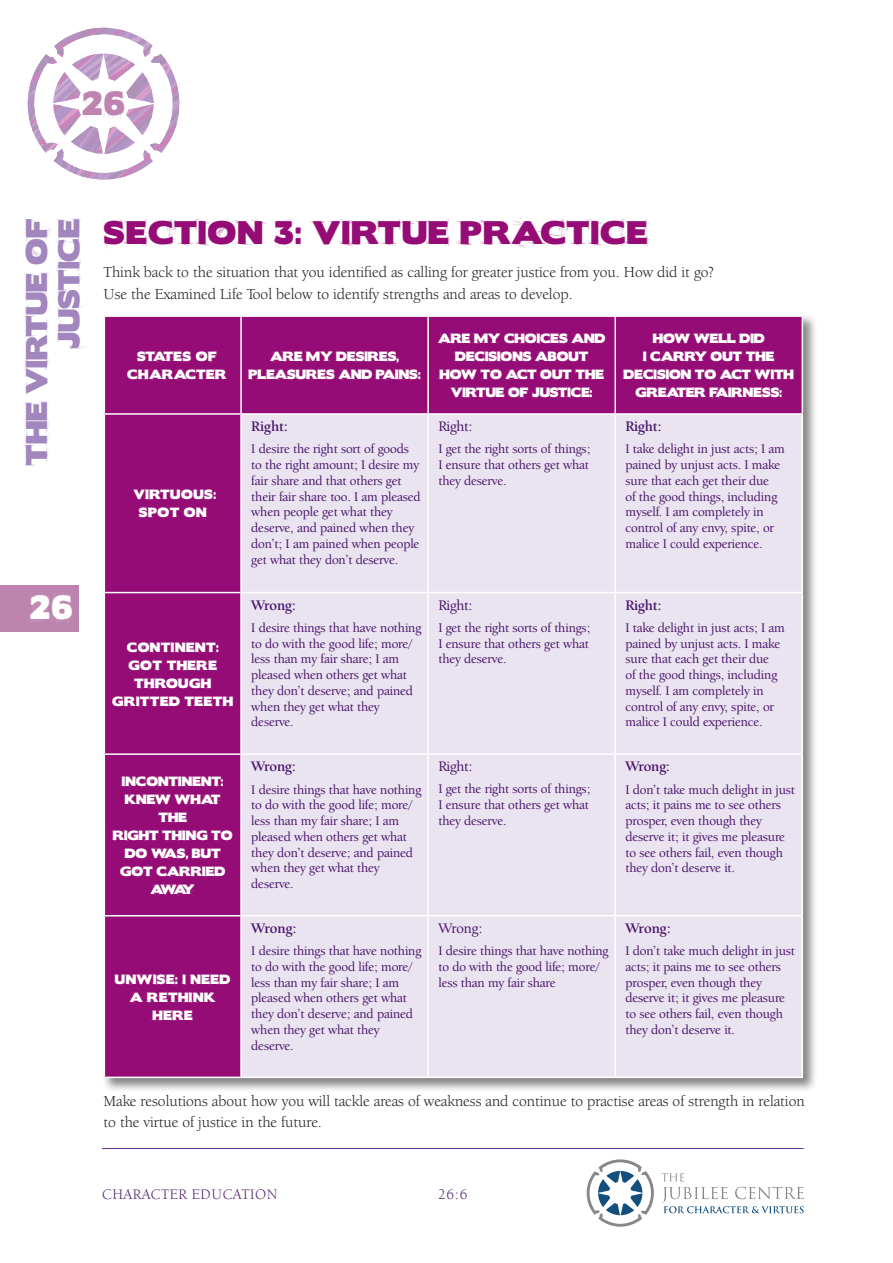
<style>
.page{position:relative;width:893px;height:1263px;background:#fff}
.page>*{position:absolute;margin:0;border:0;box-sizing:border-box;transform-origin:0 0}
.t1{font:30px "Boris Black Bloxx Dirty";color:#fff}
.t2{font:30px "Boris Black Bloxx Dirty";color:#bd84af}
.I_Session___LP{font:29.25px "Boris Black Bloxx Dirty";letter-spacing:.04em;color:#960c76}
.t3{font:27px/32.4px "Boris Black Bloxx Dirty";letter-spacing:-.01em;color:#a286be;text-align:right}
.I_body_-_no_indent{font:15.75px/21.8px "Berkeley Oldstyle IT Cby BT";color:#231f20}
.TT_table_body_purple{font:700 15px "Berkeley Oldstyle IT Cby BT";letter-spacing:-.01em;color:#481269}
.TT_table_body_purple-2{font:500 15px "Berkeley Oldstyle IT Cby BT";letter-spacing:-.02em;color:#481269}
.t4{font:15px "Berkeley Oldstyle IT Cby BT";letter-spacing:.04em;color:#522671}
.TT_table_body_purple-3{font:500 13.5px/15.8px "Berkeley Oldstyle IT Cby BT";letter-spacing:-.01em;color:#481269}
.TT_Table_title{font:12px/18px "Boris Black Bloxx Dirty";color:#fff;text-align:center}
.TT_Table_title-2{font:12px/18px "Boris Black Bloxx Dirty";letter-spacing:.04em;color:#fff;text-align:center}
.I_Body_Text_LP{font:12px/18px "Boris Black Bloxx Dirty";letter-spacing:.04em;color:#fff;text-align:center}
</style>
<div class="page">
<div style="left:0;top:585px;width:79px;height:46px;background:#bd84af"></div>
<svg style="left:27px;top:28px;width:153px;height:151px"></svg>
<svg style="left:586px;top:1159px;width:218px;height:68px"></svg>
<hr style="left:102px;top:1148px;width:702px;height:1px;background:#652d91">
<div style="left:101px;top:313px;width:717px;height:779px;background:#231f20;opacity:.55"></div>
<div style="left:105px;top:317px;width:135px;height:759px;background:#960c76"></div>
<div style="left:242px;top:317px;width:560px;height:96px;background:#960c76"></div>
<div style="left:242px;top:415px;width:560px;height:661px;background:#eae4f1"></div>
<hr style="left:241px;top:315px;width:187px;height:2px;background:#fff">
<hr style="left:428px;top:315px;width:187px;height:2px;background:#fff">
<hr style="left:615px;top:315px;width:188px;height:2px;background:#fff">
<hr style="left:802px;top:317px;width:1px;height:96px;background:#fff">
<hr style="left:104px;top:315px;width:137px;height:2px;background:#fff">
<hr style="left:104px;top:317px;width:1px;height:96px;background:#fff">
<hr style="left:240px;top:317px;width:2px;height:96px;background:#fff">
<hr style="left:427px;top:317px;width:2px;height:96px;background:#fff">
<hr style="left:614px;top:317px;width:2px;height:96px;background:#fff">
<hr style="left:104px;top:413px;width:137px;height:2px;background:#fff">
<hr style="left:104px;top:415px;width:1px;height:177px;background:#fff">
<hr style="left:241px;top:413px;width:187px;height:2px;background:#fff">
<hr style="left:240px;top:415px;width:2px;height:177px;background:#fff">
<hr style="left:428px;top:413px;width:187px;height:2px;background:#fff">
<hr style="left:427px;top:415px;width:2px;height:177px;background:#fff">
<hr style="left:615px;top:413px;width:188px;height:2px;background:#fff">
<hr style="left:614px;top:415px;width:2px;height:177px;background:#fff">
<hr style="left:802px;top:415px;width:1px;height:177px;background:#fff">
<hr style="left:104px;top:592px;width:137px;height:1px;background:#fff">
<hr style="left:104px;top:593px;width:1px;height:160px;background:#fff">
<hr style="left:241px;top:592px;width:187px;height:1px;background:#fff">
<hr style="left:240px;top:593px;width:2px;height:160px;background:#fff">
<hr style="left:428px;top:592px;width:187px;height:1px;background:#fff">
<hr style="left:427px;top:593px;width:2px;height:160px;background:#fff">
<hr style="left:615px;top:592px;width:188px;height:1px;background:#fff">
<hr style="left:614px;top:593px;width:2px;height:160px;background:#fff">
<hr style="left:802px;top:593px;width:1px;height:160px;background:#fff">
<hr style="left:104px;top:753px;width:137px;height:2px;background:#fff">
<hr style="left:104px;top:755px;width:1px;height:160px;background:#fff">
<hr style="left:241px;top:753px;width:187px;height:2px;background:#fff">
<hr style="left:240px;top:755px;width:2px;height:160px;background:#fff">
<hr style="left:428px;top:753px;width:187px;height:2px;background:#fff">
<hr style="left:427px;top:755px;width:2px;height:160px;background:#fff">
<hr style="left:615px;top:753px;width:188px;height:2px;background:#fff">
<hr style="left:614px;top:755px;width:2px;height:160px;background:#fff">
<hr style="left:802px;top:755px;width:1px;height:160px;background:#fff">
<hr style="left:104px;top:915px;width:137px;height:1px;background:#fff">
<hr style="left:104px;top:916px;width:1px;height:160px;background:#fff">
<hr style="left:241px;top:915px;width:187px;height:1px;background:#fff">
<hr style="left:240px;top:916px;width:2px;height:160px;background:#fff">
<hr style="left:428px;top:915px;width:187px;height:1px;background:#fff">
<hr style="left:427px;top:916px;width:2px;height:160px;background:#fff">
<hr style="left:615px;top:915px;width:188px;height:1px;background:#fff">
<hr style="left:614px;top:916px;width:2px;height:160px;background:#fff">
<hr style="left:802px;top:916px;width:1px;height:160px;background:#fff">
<hr style="left:104px;top:1076px;width:137px;height:2px;background:#fff">
<hr style="left:241px;top:1076px;width:187px;height:2px;background:#fff">
<hr style="left:428px;top:1076px;width:187px;height:2px;background:#fff">
<hr style="left:615px;top:1076px;width:188px;height:2px;background:#fff">
<h1 class="t2" style="left:82px;top:87px;width:44px">26</h1>
<h3 class="t3" style="left:22px;top:466px;width:252px;rotate:-90deg">THE VIRTUE OF<br>JUSTICE</h3>
<h1 class="t1" style="left:30px;top:591px;width:44px">26</h1>
<p class="I_Session___LP" style="left:104px;top:217px;width:546px">SECTION 3: VIRTUE PRACTICE</p>
<p class="I_body_-_no_indent" style="left:104px;top:261px;width:612px">Think back to the situation that you identified as calling for greater justice from you. How did it go?<br>Use the Examined Life Tool below to identify strengths and areas to develop.</p>
<p class="I_Body_Text_LP" style="left:127px;top:348px;width:101px">STATES OF<br>CHARACTER</p>
<p class="TT_Table_title" style="left:249px;top:348px;width:174px">ARE MY DESIRES,<br>PLEASURES AND PAINS:</p>
<p class="TT_Table_title-2" style="left:134px;top:486px;width:84px">VIRTUOUS:<br>SPOT ON</p>
<p class="TT_Table_title-2" style="left:112px;top:638px;width:122px">CONTINENT:<br>GOT THERE<br>THROUGH<br>GRITTED TEETH</p>
<p class="TT_Table_title" style="left:113px;top:773px;width:121px">INCONTINENT:<br>KNEW WHAT<br>THE<br>RIGHT THING TO<br>DO WAS, BUT<br>GOT CARRIED<br>AW AY</p>
<p class="TT_Table_title-2" style="left:115px;top:970px;width:117px">UNWISE: I NEED<br>ARETHINK<br>HERE</p>
<p class="TT_table_body_purple" style="left:251px;top:417px;width:38px">Right:</p>
<p class="TT_table_body_purple-3" style="left:251px;top:441px;width:171px">I desire the right sort of goods to the right amount; I desire my fair share and that others get their fair share too. I am pleased when people get what they deserve, and pained when they don’t; I am pained when people get what they don’t deserve.</p>
<p class="TT_table_body_purple" style="left:251px;top:596px;width:46px">Wrong:</p>
<p class="TT_table_body_purple-3" style="left:251px;top:620px;width:172px">I desire things that have nothing to do with the good life; more/ less than my fair share; I am pleased when others get what they don’t deserve; and pained when they get what they deserve.</p>
<p class="TT_table_body_purple" style="left:251px;top:758px;width:46px">Wrong:</p>
<p class="TT_table_body_purple-3" style="left:251px;top:781px;width:172px">I desire things that have nothing to do with the good life; more/ less than my fair share; I am pleased when others get what they don’t deserve; and pained when they get what they deserve.</p>
<p class="TT_table_body_purple" style="left:251px;top:919px;width:47px">Wrong:</p>
<p class="TT_table_body_purple-3" style="left:251px;top:943px;width:172px">I desire things that have nothing to do with the good life; more/ less than my fair share; I am pleased when others get what they don’t deserve; and pained when they get what they deserve.</p>
<p class="TT_Table_title" style="left:438px;top:330px;width:169px">ARE MY CHOICES AND<br>DECISIONS ABOUT<br>HOW TO ACT OUT THE<br>VIRTUE OF JUSTICE:</p>
<p class="TT_Table_title" style="left:624px;top:330px;width:172px">HOW WELL DID<br>I CARRY OUT THE<br>DECISION TO ACT WITH<br>GREATER FAIRNESS:</p>
<p class="TT_table_body_purple-2" style="left:438px;top:417px;width:36px">Right:</p>
<p class="TT_table_body_purple-3" style="left:438px;top:441px;width:154px;text-align:justify">I get the right sorts of things; I ensure that others get what they deserve.</p>
<p class="TT_table_body_purple" style="left:625px;top:417px;width:38px">Right:</p>
<p class="TT_table_body_purple-3" style="left:625px;top:441px;width:161px">I take delight in just acts; I am pained by unjust acts. I make sure that each get their due<br>of the good things, including myself. I am completely in control of any envy, spite, or malice I could experience.</p>
<p class="TT_table_body_purple-2" style="left:438px;top:596px;width:36px">Right:</p>
<p class="TT_table_body_purple-3" style="left:438px;top:619px;width:154px;text-align:justify">I get the right sorts of things; I ensure that others get what they deserve.</p>
<p class="TT_table_body_purple-2" style="left:438px;top:758px;width:36px">Right:</p>
<p class="TT_table_body_purple-3" style="left:438px;top:781px;width:154px;text-align:justify">I get the right sorts of things; I ensure that others get what they deserve.</p>
<p class="TT_table_body_purple" style="left:625px;top:596px;width:38px">Right:</p>
<p class="TT_table_body_purple-3" style="left:625px;top:620px;width:161px">I take delight in just acts; I am pained by unjust acts. I make sure that each get their due<br>of the good things, including myself. I am completely in control of any envy, spite, or malice I could experience.</p>
<p class="TT_table_body_purple" style="left:625px;top:758px;width:46px">Wrong:</p>
<p class="TT_table_body_purple-3" style="left:625px;top:781px;width:171px">I don’t take much delight in just acts; it pains me to see others prosper, even though they deserve it; it gives me pleasure to see others fail, even though they don’t deserve it.</p>
<p class="TT_table_body_purple-2" style="left:438px;top:919px;width:46px">Wrong:</p>
<p class="TT_table_body_purple-3" style="left:438px;top:943px;width:172px">I desire things that have nothing to do with the good life; more/ less than my fair share</p>
<p class="TT_table_body_purple" style="left:625px;top:919px;width:47px">Wrong:</p>
<p class="TT_table_body_purple-3" style="left:625px;top:943px;width:171px">I don’t take much delight in just acts; it pains me to see others prosper, even though they deserve it; it gives me pleasure to see others fail, even though they don’t deserve it.</p>
<p class="I_body_-_no_indent" style="left:104px;top:1089px;width:703px">Make resolutions about how you will tackle areas of weakness and continue to practise areas of strength in relation to the virtue of justice in the future.</p>
<p class="t4" style="left:102px;top:1185px;width:177px">CHARACTER EDUCATION</p>
<p class="t4" style="left:438px;top:1185px;width:31px">26:6</p>
</div>
